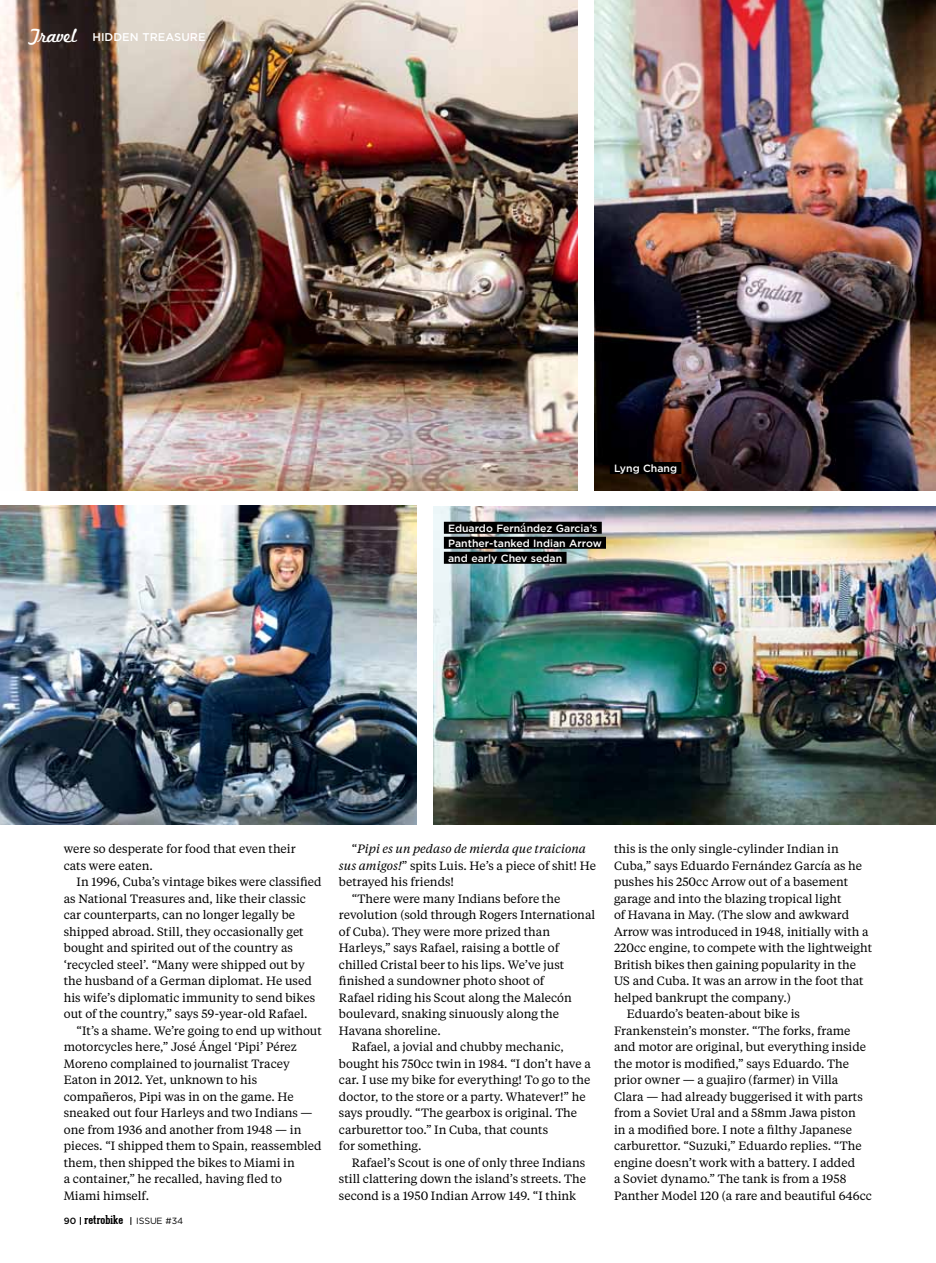
<style>
.page{position:relative;width:936px;height:1263px;background:#fff}
.page>*{position:absolute;margin:0;border:0;box-sizing:border-box;transform-origin:0 0}
.t1{font:12px/16.5px "Tiempos Text";color:#000}
.t2{font:italic 12px "Tiempos Text";color:#000}
.t3{font:700 12px "Geared Slab";color:#000}
.t4{font:500 11.25px "Gotham";color:#fff}
.t5{font:500 10.5px/15px "Gotham";color:#fff}
.s1{font-family:"Marketing Script";font-weight:400;font-size:20.25px}
.s2{font-family:"Tiempos Text";font-weight:400;font-size:12px}
.s3{font-family:"Gotham";font-weight:500;font-size:9px}
.s4{font-family:"Gotham";font-weight:400;font-size:9px}
.s5{font-style:normal}
.s6{font-style:italic}
</style>
<div class="page">
<img style="left:0;top:0;width:577px;height:490px">
<img style="left:594px;top:0;width:341px;height:490px">
<img style="left:434px;top:507px;width:501px;height:317px">
<img style="left:0;top:505px;width:417px;height:319px">
<div style="left:444px;top:522px;width:157px;height:12px;background:#000"></div>
<div style="left:444px;top:537px;width:162px;height:12px;background:#000"></div>
<div style="left:444px;top:552px;width:122px;height:12px;background:#000"></div>
<div style="left:609px;top:462px;width:72px;height:12px;background:#000"></div>
<p class="t4" style="left:28px;top:30px;width:178px"><span class="s1">Travel</span> HIDDEN TREASURE</p>
<p class="t5" style="left:614px;top:460px;width:65px">Lyng Chang</p>
<p class="t5" style="left:448px;top:520px;width:155px">Eduardo Fern<span class="s2">á</span>ndez Garcia’s<br>Panther-tanked Indian Arrow and early Chev sedan</p>
<p class="t1" style="left:64px;top:840px;width:233px">were so desperate for food that even their cats were eaten.</p>
<p class="t1" style="left:64px;top:873px;width:259px;text-indent:13px">In 1996, Cuba’s vintage bikes were classified as National Treasures and, like their classic car counterparts, can no longer legally be shipped abroad. Still, they occasionally get bought and spirited out of the country as ‘recycled steel’. “Many were shipped out by the husband of a German diplomat. He used his wife’s diplomatic immunity to send bikes out of the country,” says 59-year-old Rafael.</p>
<p class="t1" style="left:64px;top:1022px;width:259px;text-indent:13px">“It’s a shame. We’re going to end up without motorcycles here,” José Ángel ‘Pipi’ Pérez Moreno complained to journalist Tracey Eaton in 2012. Yet, unknown to his compañeros, Pipi was in on the game. He sneaked out four Harleys and two Indians — one from 1936 and another from 1948 — in pieces. “I shipped them to Spain, reassembled them, then shipped the bikes to Miami in<br>a container,” he recalled, having fled to<br>Miami himself.</p>
<p class="t3" style="left:64px;top:1212px;width:121px"><span class="s3">90</span> retrobike <span class="s4">ISSUE #34</span></p>
<p class="t2" style="left:351px;top:841px;width:236px"><span class="s5">“</span>Pipi es un pedaso de mierda que traiciona</p>
<p class="t1" style="left:339px;top:857px;width:258px"><span class="s6">sus amigos!</span>” spits Luis. He’s a piece of shit! He</p>
<p class="t1" style="left:339px;top:873px;width:117px">betrayed his friends!</p>
<p class="t1" style="left:351px;top:890px;width:210px">“There were many Indians before the</p>
<p class="t1" style="left:339px;top:906px;width:258px">revolution (sold through Rogers International</p>
<p class="t1" style="left:339px;top:923px;width:213px">of Cuba). They were more prized than</p>
<p class="t1" style="left:339px;top:939px;width:222px">Harleys,” says Rafael, raising a bottle of</p>
<p class="t1" style="left:339px;top:956px;width:227px">chilled Cristal beer to his lips. We’ve just</p>
<p class="t1" style="left:339px;top:972px;width:207px">finished a sundowner photo shoot of</p>
<p class="t1" style="left:339px;top:989px;width:234px">Rafael riding his Scout along the Malecón</p>
<p class="t1" style="left:339px;top:1005px;width:221px">boulevard, snaking sinuously along the</p>
<p class="t1" style="left:339px;top:1022px;width:103px">Havana shoreline.</p>
<p class="t1" style="left:351px;top:1038px;width:214px">Rafael, a jovial and chubby mechanic,</p>
<p class="t1" style="left:339px;top:1055px;width:253px">bought his 750cc twin in 1984. “I don’t have a</p>
<p class="t1" style="left:339px;top:1071px;width:253px">car. I use my bike for everything! To go to the</p>
<p class="t1" style="left:339px;top:1088px;width:248px">doctor, to the store or a party. Whatever!” he</p>
<p class="t1" style="left:339px;top:1104px;width:240px">says proudly. “The gearbox is original. The</p>
<p class="t1" style="left:339px;top:1121px;width:211px">carburettor too.” In Cuba, that counts</p>
<p class="t1" style="left:339px;top:1137px;width:84px">for something.</p>
<p class="t1" style="left:351px;top:1154px;width:235px">Rafael’s Scout is one of only three Indians</p>
<p class="t1" style="left:339px;top:1170px;width:249px">still clattering down the island’s streets. The</p>
<p class="t1" style="left:339px;top:1187px;width:239px">second is a 1950 Indian Arrow 149. “I think</p>
<p class="t1" style="left:614px;top:840px;width:226px">this is the only single-cylinder Indian in</p>
<p class="t1" style="left:614px;top:857px;width:249px">Cuba,” says Eduardo Fernández García as he</p>
<p class="t1" style="left:614px;top:873px;width:236px">pushes his 250cc Arrow out of a basement</p>
<p class="t1" style="left:614px;top:890px;width:229px">garage and into the blazing tropical light</p>
<p class="t1" style="left:614px;top:906px;width:237px">of Havana in May. (The slow and awkward</p>
<p class="t1" style="left:614px;top:923px;width:256px">Arrow was introduced in 1948, initially with a</p>
<p class="t1" style="left:614px;top:939px;width:259px">220cc engine, to compete with the lightweight</p>
<p class="t1" style="left:614px;top:956px;width:243px">British bikes then gaining popularity in the</p>
<p class="t1" style="left:614px;top:972px;width:251px">US and Cuba. It was an arrow in the foot that</p>
<p class="t1" style="left:614px;top:989px;width:178px">helped bankrupt the company.)</p>
<p class="t1" style="left:626px;top:1005px;width:175px">Eduardo’s beaten-about bike is</p>
<p class="t1" style="left:614px;top:1022px;width:238px">Frankenstein’s monster. “The forks, frame</p>
<p class="t1" style="left:614px;top:1038px;width:253px">and motor are original, but everything inside</p>
<p class="t1" style="left:614px;top:1055px;width:236px">the motor is modified,” says Eduardo. The</p>
<p class="t1" style="left:614px;top:1071px;width:226px">prior owner — a guajiro (farmer) in Villa</p>
<p class="t1" style="left:614px;top:1088px;width:250px">Clara — had already buggerised it with parts</p>
<p class="t1" style="left:614px;top:1104px;width:243px">from a Soviet Ural and a 58mm Jawa piston</p>
<p class="t1" style="left:614px;top:1121px;width:239px">in a modified bore. I note a filthy Japanese</p>
<p class="t1" style="left:614px;top:1137px;width:249px">carburettor. “Suzuki,” Eduardo replies. “The</p>
<p class="t1" style="left:614px;top:1154px;width:242px">engine doesn’t work with a battery. I added</p>
<p class="t1" style="left:614px;top:1170px;width:234px">a Soviet dynamo.” The tank is from a 1958</p>
<p class="t1" style="left:614px;top:1187px;width:259px">Panther Model 120 (a rare and beautiful 646cc</p>
</div>
